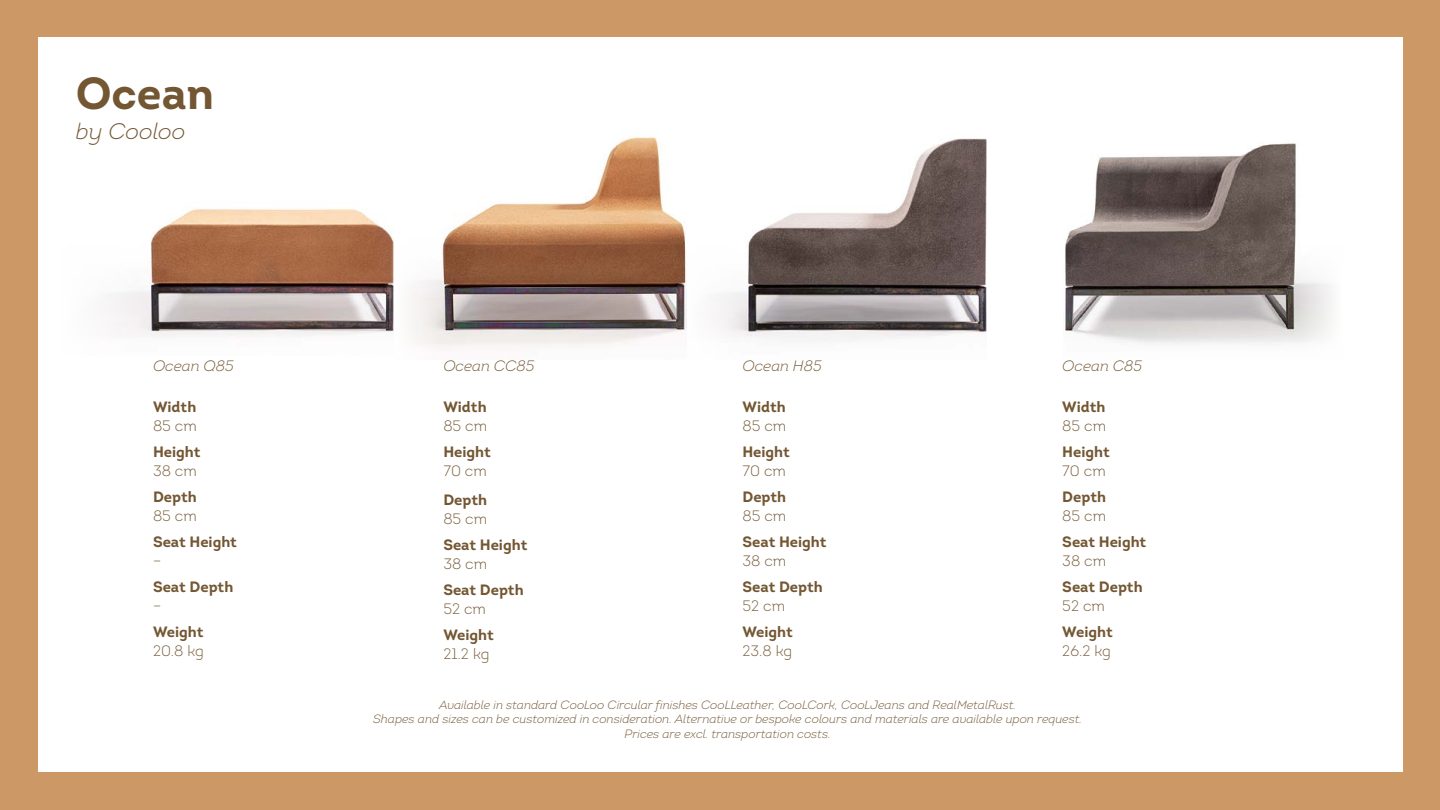
<style>
.page{position:relative;width:1440px;height:810px;background:#fff}
.page>*{position:absolute;margin:0;border:0;box-sizing:border-box;transform-origin:0 0}
.t1{font:700 45px "Intro";color:#735733}
.t2{font:italic 300 22.5px "Intro";color:#735733}
.t3{font:700 15px "Intro";color:#735733}
.t4{font:300 15px "Intro";color:#735733}
.t5{font:italic 300 15px "Intro";color:#735733}
.t6{font:italic 300 12px/14.4px "Intro";color:#735733;text-align:center}
</style>
<div class="page">
<div style="left:1px;top:0;width:1439px;height:810px;background:#c96"></div>
<div style="left:38px;top:38px;width:1365px;height:734px;background:#fff"></div>
<img style="left:110px;top:208px;width:284px;height:128px">
<img style="left:1065px;top:143px;width:267px;height:201px">
<img style="left:411px;top:136px;width:275px;height:212px">
<img style="left:686px;top:138px;width:300px;height:203px">
<h1 class="t1" style="left:76px;top:64px;width:140px">Ocean</h1>
<h2 class="t2" style="left:76px;top:117px;width:111px">by Cooloo</h2>
<p class="t5" style="left:153px;top:356px;width:82px">Ocean Q85</p>
<p class="t3" style="left:153px;top:397px;width:45px">Width</p>
<p class="t4" style="left:153px;top:416px;width:45px">85 cm</p>
<p class="t3" style="left:153px;top:442px;width:49px">Height</p>
<p class="t4" style="left:153px;top:461px;width:45px">38 cm</p>
<p class="t3" style="left:153px;top:487px;width:45px">Depth</p>
<p class="t4" style="left:153px;top:506px;width:45px">85 cm</p>
<p class="t3" style="left:153px;top:532px;width:86px">Seat Height</p>
<p class="t4" style="left:153px;top:551px;width:10px">–</p>
<p class="t3" style="left:153px;top:577px;width:82px">Seat Depth</p>
<p class="t4" style="left:153px;top:596px;width:10px">–</p>
<p class="t3" style="left:153px;top:622px;width:52px">Weight</p>
<p class="t4" style="left:153px;top:641px;width:52px">20.8 kg</p>
<p class="t5" style="left:1062px;top:356px;width:81px">Ocean C85</p>
<p class="t3" style="left:1062px;top:397px;width:45px">Width</p>
<p class="t4" style="left:1062px;top:416px;width:45px">85 cm</p>
<p class="t3" style="left:1062px;top:442px;width:49px">Height</p>
<p class="t4" style="left:1062px;top:461px;width:45px">70 cm</p>
<p class="t3" style="left:1062px;top:487px;width:45px">Depth</p>
<p class="t4" style="left:1062px;top:506px;width:45px">85 cm</p>
<p class="t3" style="left:1062px;top:532px;width:86px">Seat Height</p>
<p class="t4" style="left:1062px;top:551px;width:45px">38 cm</p>
<p class="t3" style="left:1062px;top:577px;width:82px">Seat Depth</p>
<p class="t4" style="left:1062px;top:596px;width:44px">52 cm</p>
<p class="t3" style="left:1062px;top:622px;width:52px">Weight</p>
<p class="t4" style="left:1062px;top:641px;width:50px">26.2 kg</p>
<p class="t6" style="left:373px;top:697px;width:710px">Available in standard CooLoo Circular finishes CooLLeather, CooLCork, CooLJeans and RealMetalRust.<br>Shapes and sizes can be customized in consideration. Alternative or bespoke colours and materials are available upon request.<br>Prices are excl. transportation costs.</p>
<p class="t5" style="left:443px;top:356px;width:93px">Ocean CC85</p>
<p class="t3" style="left:443px;top:397px;width:45px">Width</p>
<p class="t4" style="left:443px;top:416px;width:45px">85 cm</p>
<p class="t3" style="left:443px;top:442px;width:49px">Height</p>
<p class="t4" style="left:443px;top:461px;width:45px">70 cm</p>
<p class="t3" style="left:443px;top:490px;width:45px">Depth</p>
<p class="t4" style="left:443px;top:509px;width:45px">85 cm</p>
<p class="t3" style="left:443px;top:535px;width:86px">Seat Height</p>
<p class="t4" style="left:443px;top:554px;width:45px">38 cm</p>
<p class="t3" style="left:443px;top:580px;width:82px">Seat Depth</p>
<p class="t4" style="left:443px;top:599px;width:44px">52 cm</p>
<p class="t3" style="left:443px;top:625px;width:52px">Weight</p>
<p class="t4" style="left:443px;top:644px;width:48px">21.2 kg</p>
<p class="t4" style="left:443px;top:689px;width:53px">€ 990,-</p>
<p class="t5" style="left:743px;top:356px;width:81px">Ocean H85</p>
<p class="t3" style="left:743px;top:397px;width:45px">Width</p>
<p class="t4" style="left:743px;top:416px;width:45px">85 cm</p>
<p class="t3" style="left:743px;top:442px;width:49px">Height</p>
<p class="t4" style="left:743px;top:461px;width:45px">70 cm</p>
<p class="t3" style="left:743px;top:487px;width:45px">Depth</p>
<p class="t4" style="left:743px;top:506px;width:45px">85 cm</p>
<p class="t3" style="left:743px;top:532px;width:86px">Seat Height</p>
<p class="t4" style="left:743px;top:551px;width:45px">38 cm</p>
<p class="t3" style="left:743px;top:577px;width:82px">Seat Depth</p>
<p class="t4" style="left:743px;top:596px;width:44px">52 cm</p>
<p class="t3" style="left:743px;top:622px;width:52px">Weight</p>
<p class="t4" style="left:743px;top:641px;width:51px">23.8 kg</p>
</div>
